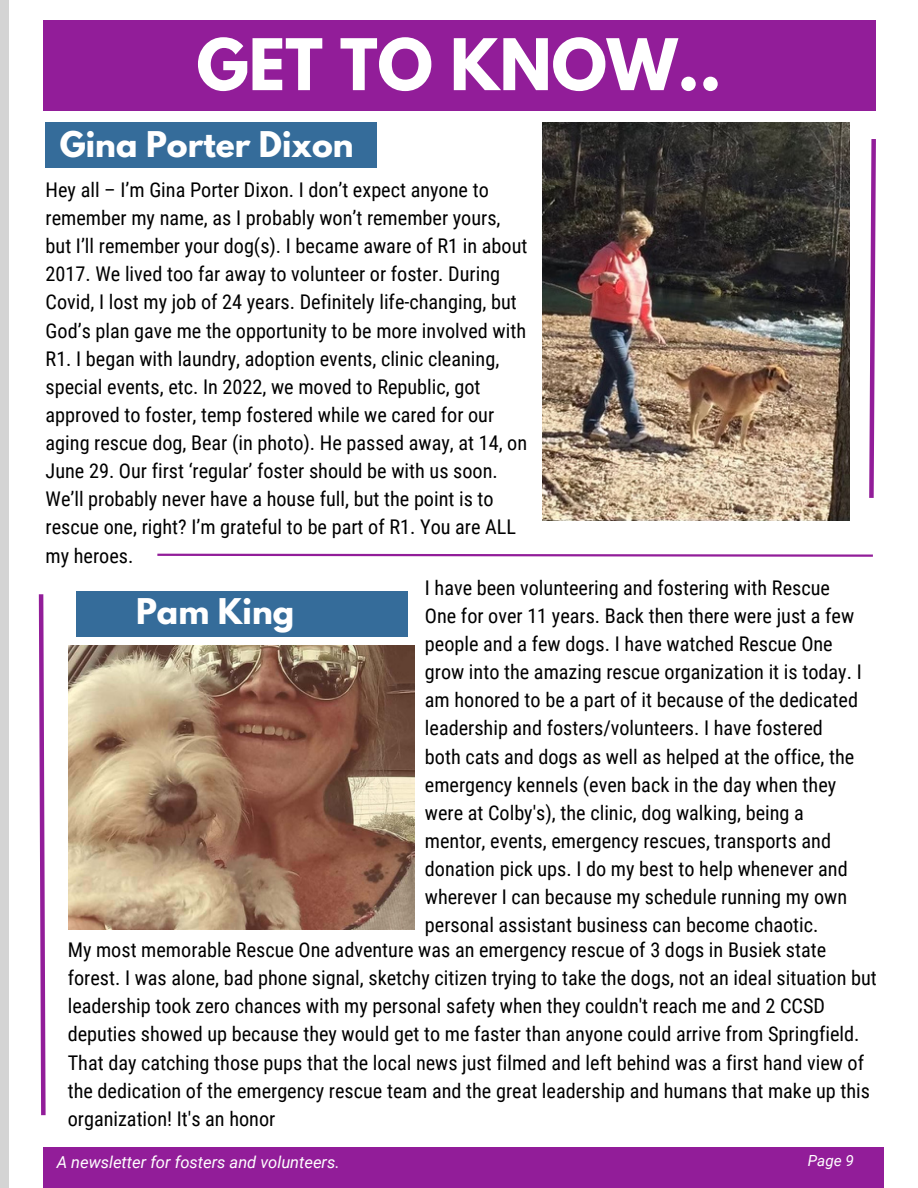
<style>
.page{position:relative;width:918px;height:1188px;background:#fff}
.page>*{position:absolute;margin:0;border:0;box-sizing:border-box;transform-origin:0 0}
.t1{font:700 63px "League Spartan";color:#fff}
.t2{font:700 31.35px "League Spartan";color:#fff}
.t3{font:20.25px/28.2px "Roboto Condensed";color:#000}
.t4{font:italic 16.5px "Roboto";color:#fff}
.t5{font:italic 15.3px "Roboto";color:#fff}
</style>
<div class="page">
<svg style="left:869px;top:139px;width:7px;height:359px"></svg>
<div style="left:46px;top:122px;width:331px;height:45px;background:#356c9a"></div>
<img style="left:542px;top:122px;width:307px;height:398px">
<svg style="left:157px;top:553px;width:716px;height:4px"></svg>
<div style="left:76px;top:591px;width:332px;height:45px;background:#356c9a"></div>
<svg style="left:38px;top:594px;width:8px;height:522px"></svg>
<img style="left:68px;top:645px;width:347px;height:285px">
<div style="left:43px;top:1147px;width:841px;height:41px;background:#921d99"></div>
<div style="left:43px;top:20px;width:832px;height:90px;background:#921d99"></div>
<div style="left:0;top:0;width:9px;height:1188px;background:#d4d4d4"></div>
<p class="t1" style="left:197px;top:33px;width:526px">GET TO KNOW..</p>
<p class="t2" style="left:60px;top:129px;width:295px">Gina Porter Dixon</p>
<p class="t3" style="left:46px;top:176px;width:483px">Hey all – I’m Gina Porter Dixon. I don’t expect anyone to remember my name, as I probably won’t remember yours, but I’ll remember your dog(s). I became aware of R1 in about 2017. We lived too far away to volunteer or foster. During Covid, I lost my job of 24 years. Definitely life-changing, but God’s plan gave me the opportunity to be more involved with R1. I began with laundry, adoption events, clinic cleaning, special events, etc. In 2022, we moved to Republic, got approved to foster, temp fostered while we cared for our aging rescue dog, Bear (in photo). He passed away, at 14, on June 29. Our first ‘regular’ foster should be with us soon.<br>We’ll probably never have a house full, but the point is to rescue one, right? I’m grateful to be part of R1. You are ALL my heroes.</p>
<p class="t2" style="left:136px;top:596px;width:160px">Pam King</p>
<p class="t3" style="left:425px;top:574px;width:438px">I have been volunteering and fostering with Rescue One for over 11 years. Back then there were just a few people and a few dogs. I have watched Rescue One grow into the amazing rescue organization it is today. I am honored to be a part of it because of the dedicated leadership and fosters/volunteers. I have fostered both cats and dogs as well as helped at the office, the emergency kennels (even back in the day when they were at Colby's), the clinic, dog walking, being a mentor, events, emergency rescues, transports and donation pick ups. I do my best to help whenever and wherever I can because my schedule running my own personal assistant business can become chaotic.</p>
<p class="t3" style="left:68px;top:936px;width:811px">My most memorable Rescue One adventure was an emergency rescue of 3 dogs in Busiek state forest. I was alone, bad phone signal, sketchy citizen trying to take the dogs, not an ideal situation but leadership took zero chances with my personal safety when they couldn't reach me and 2 CCSD deputies showed up because they would get to me faster than anyone could arrive from Springfield.<br>That day catching those pups that the local news just filmed and left behind was a first hand view of the dedication of the emergency rescue team and the great leadership and humans that make up this organization! It's an honor</p>
<p class="t4" style="left:57px;top:1153px;width:285px">A newsletter for fosters and volunteers.</p>
<p class="t5" style="left:808px;top:1152px;width:48px">Page 9</p>
</div>
